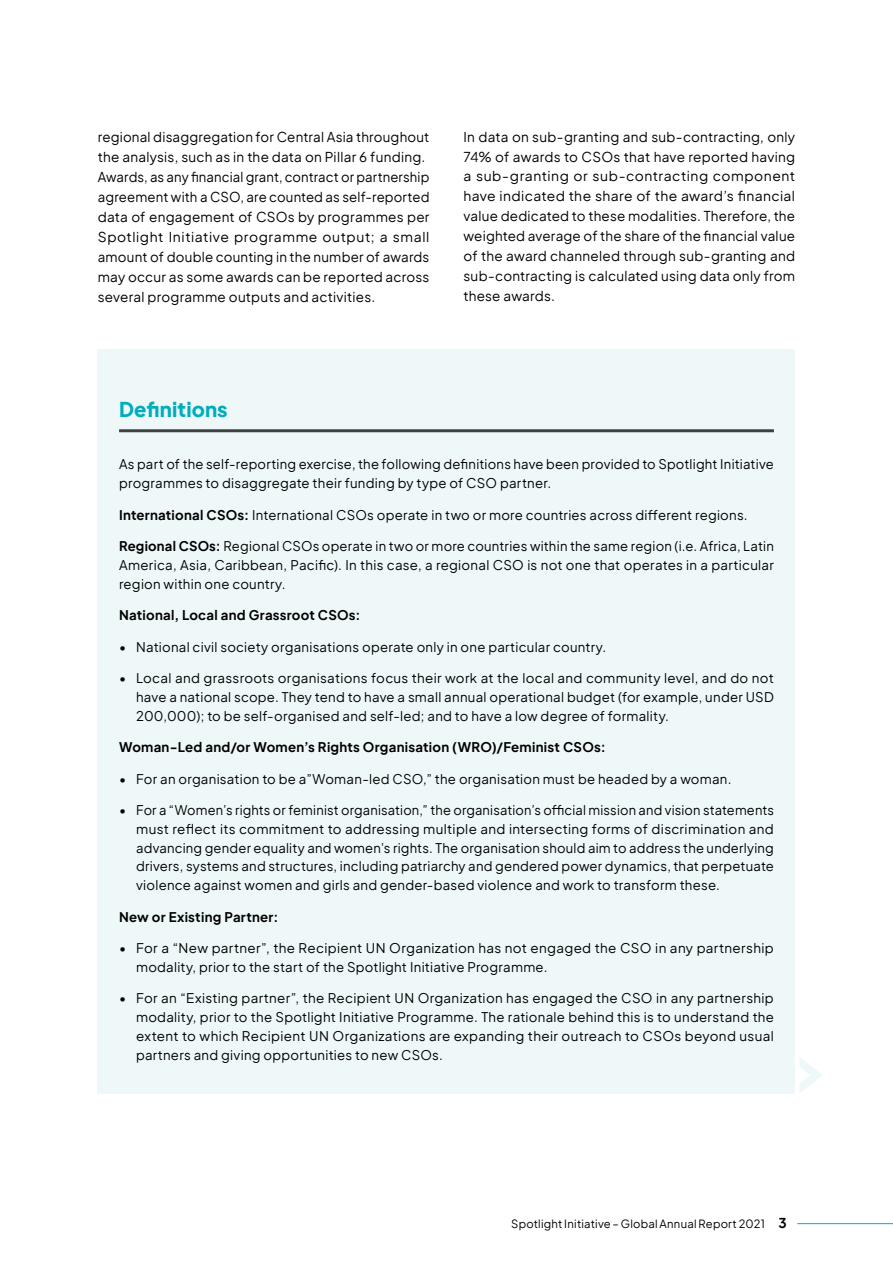
<style>
.page{position:relative;width:893px;height:1263px;background:#fff}
.page>*{position:absolute;margin:0;border:0;box-sizing:border-box;transform-origin:0 0}
.t1{font:800 20.25px "Plus Jakarta Sans";letter-spacing:.005em;color:#00adba}
.t2{font:13.5px/20.1px "Plus Jakarta Sans";letter-spacing:.015em;color:#000}
.t3{font:13.2px/18.8px "Plus Jakarta Sans";letter-spacing:.02em;color:#000;text-align:justify}
.t4{font:700 13.2px "Plus Jakarta Sans";letter-spacing:.02em;color:#000}
.t5{font:11.25px "Plus Jakarta Sans";letter-spacing:.02em;color:#000}
.s1{font-weight:700}
.s2{font-weight:700;font-size:13.5px}
</style>
<div class="page">
<hr style="left:797px;top:1223px;width:96px;height:1px;background:#00adba">
<div style="left:98px;top:349px;width:697px;height:745px;background:#eef8f9"></div>
<hr style="left:119px;top:429px;width:655px;height:3px;background:#3f4242">
<svg style="left:800px;top:1058px;width:22px;height:34px"></svg>
<p class="t2" style="left:98px;top:125px;width:333px">regional disaggregation for Central Asia throughout the analysis, such as in the data on Pillar 6 funding.<br>Awards, as any financial grant, contract or partnership agreement with a CSO, are counted as self-reported data of engagement of CSOs by programmes per Spotlight Initiative programme output; a small amount of double counting in the number of awards may occur as some awards can be reported across several programme outputs and activities.</p>
<p class="t2" style="left:463px;top:125px;width:333px;text-align:justify">In data on sub-granting and sub-contracting, only 74% of awards to CSOs that have reported having a sub-granting or sub-contracting component have indicated the share of the award’s financial value dedicated to these modalities. Therefore, the weighted average of the share of the financial value of the award channeled through sub-granting and sub-contracting is calculated using data only from these awards.</p>
<h1 class="t1" style="left:119px;top:390px;width:110px">Definitions</h1>
<p class="t3" style="left:119px;top:454px;width:656px">As part of the self-reporting exercise, the following definitions have been provided to Spotlight Initiative programmes to disaggregate their funding by type of CSO partner.</p>
<p class="t3" style="left:119px;top:504px;width:630px"><span class="s1">International CSOs:</span> International CSOs operate in two or more countries across different regions.</p>
<p class="t3" style="left:119px;top:535px;width:656px"><span class="s1">Regional CSOs:</span> Regional CSOs operate in two or more countries within the same region (i.e. Africa, Latin America, Asia, Caribbean, Pacific). In this case, a regional CSO is not one that operates in a particular region within one country.</p>
<p class="t4" style="left:119px;top:603px;width:243px">National, Local and Grassroot CSOs:</p>
<p class="t3" style="left:119px;top:636px;width:489px">• National civil society organisations operate only in one particular country.</p>
<p class="t3" style="left:136px;top:667px;width:639px;text-indent:-17px">• Local and grassroots organisations focus their work at the local and community level, and do not have a national scope. They tend to have a small annual operational budget (for example, under USD 200,000); to be self-organised and self-led; and to have a low degree of formality.</p>
<p class="t4" style="left:119px;top:735px;width:488px">Woman-Led and/or Women’s Rights Organisation (WRO)/Feminist CSOs:</p>
<p class="t3" style="left:119px;top:768px;width:614px">• For an organisation to be a”Woman-led CSO,” the organisation must be headed by a woman.</p>
<p class="t3" style="left:136px;top:799px;width:639px;text-indent:-17px">• For a “Women’s rights or feminist organisation,” the organisation’s official mission and vision statements must reflect its commitment to addressing multiple and intersecting forms of discrimination and advancing gender equality and women’s rights. The organisation should aim to address the underlying drivers, systems and structures, including patriarchy and gendered power dynamics, that perpetuate violence against women and girls and gender-based violence and work to transform these.</p>
<p class="t4" style="left:119px;top:905px;width:161px">New or Existing Partner:</p>
<p class="t3" style="left:136px;top:937px;width:639px;text-indent:-17px">• For a “New partner”, the Recipient UN Organization has not engaged the CSO in any partnership modality, prior to the start of the Spotlight Initiative Programme.</p>
<p class="t3" style="left:136px;top:988px;width:639px;text-indent:-17px">• For an “Existing partner”, the Recipient UN Organization has engaged the CSO in any partnership modality, prior to the Spotlight Initiative Programme. The rationale behind this is to understand the extent to which Recipient UN Organizations are expanding their outreach to CSOs beyond usual partners and giving opportunities to new CSOs.</p>
<p class="t5" style="left:511px;top:1214px;width:277px">Spotlight Initiative – Global Annual Report 2021 <span class="s2">3</span></p>
</div>
